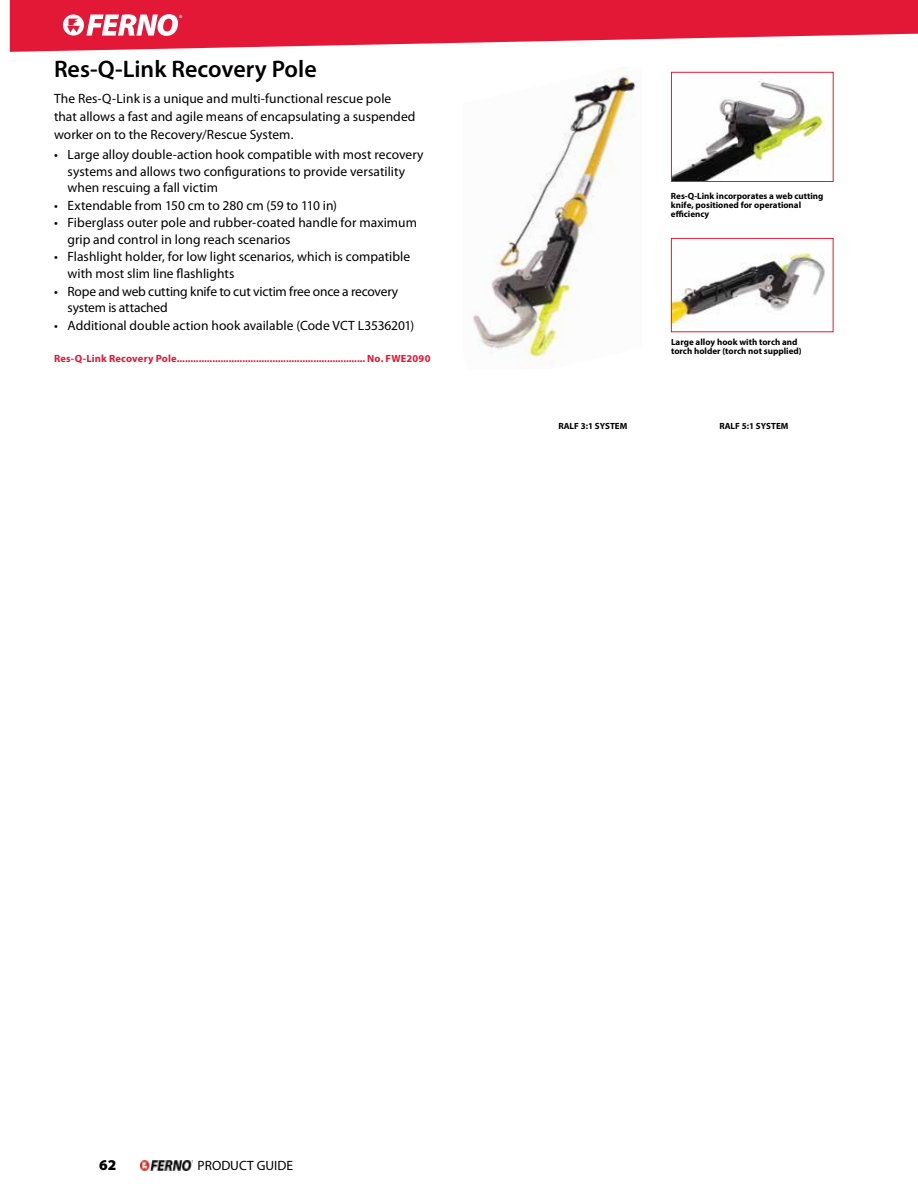
<style>
.page{position:relative;width:918px;height:1188px;background:#fff}
.page>*{position:absolute;margin:0;border:0;box-sizing:border-box;transform-origin:0 0}
.t1{font:600 24px "Myriad Pro";color:#000}
.t2{font:900 15px "Myriad Pro";color:#000}
.t3{font:13.5px/16.5px "Myriad Pro";color:#000}
.t4{font:700 10.5px "Myriad Pro";letter-spacing:.02em;color:#e31837}
.t5{font:700 9px/9px "Myriad Pro";color:#000}
</style>
<div class="page">
<img style="left:472px;top:67px;width:164px;height:298px">
<img style="left:673px;top:79px;width:153px;height:101px">
<div style="left:671px;top:72px;width:163px;height:110px;border:1px solid #e31837"></div>
<img style="left:673px;top:252px;width:153px;height:74px">
<div style="left:671px;top:238px;width:162px;height:94px;border:1px solid #e31837"></div>
<img style="left:141px;top:1161px;width:51px;height:9px">
<svg style="left:10px;top:0;width:908px;height:52px;fill:#e31837"></svg>
<svg style="left:63px;top:10px;width:159px;height:29px"></svg>
<h1 class="t1" style="left:54px;top:55px;width:264px">Res-Q-Link Recovery Pole</h1>
<p class="t3" style="left:54px;top:90px;width:363px;line-height:18px">The Res-Q-Link is a unique and multi-functional rescue pole that allows a fast and agile means of encapsulating a suspended worker on to the Recovery/Rescue System.</p>
<p class="t3" style="left:68px;top:147px;width:358px;text-indent:-14px">• Large alloy double-action hook compatible with most recovery systems and allows two configurations to provide versatility when rescuing a fall victim</p>
<p class="t3" style="left:54px;top:197px;width:285px">• Extendable from 150 cm to 280 cm (59 to 110 in)</p>
<p class="t3" style="left:68px;top:215px;width:351px;text-indent:-14px">• Fiberglass outer pole and rubber-coated handle for maximum grip and control in long reach scenarios</p>
<p class="t3" style="left:68px;top:249px;width:344px;text-indent:-14px">• Flashlight holder, for low light scenarios, which is compatible with most slim line flashlights</p>
<p class="t3" style="left:68px;top:283px;width:332px;text-indent:-14px">• Rope and web cutting knife to cut victim free once a recovery system is attached</p>
<p class="t3" style="left:54px;top:317px;width:362px">• Additional double action hook available (Code VCT L3536201)</p>
<p class="t4" style="left:54px;top:353px;width:378px">Res-Q-Link Recovery Pole..................................................................... No. FWE2090</p>
<p class="t5" style="left:671px;top:191px;width:154px">Res-Q-Link incorporates a web cutting knife, positioned for operational efficiency</p>
<p class="t5" style="left:671px;top:337px;width:132px">Large alloy hook with torch and torch holder (torch not supplied)</p>
<p class="t5" style="left:558px;top:422px;width:71px">RALF 3:1 SYSTEM</p>
<p class="t5" style="left:719px;top:421px;width:71px">RALF 5:1 SYSTEM</p>
<p class="t2" style="left:99px;top:1156px;width:19px">62</p>
<p class="t3" style="left:198px;top:1158px;width:97px">PRODUCT GUIDE</p>
</div>
